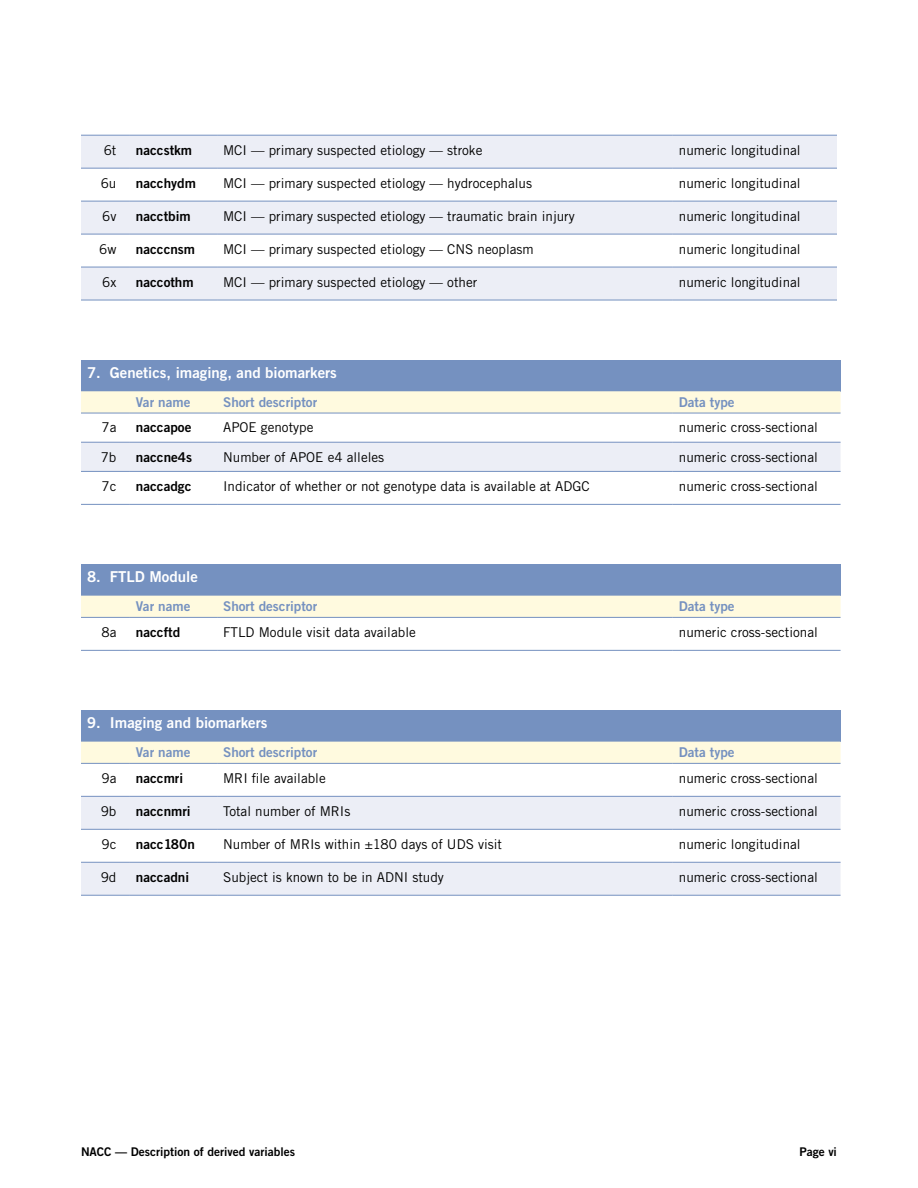
<style>
.page{position:relative;width:918px;height:1188px;background:#fff}
.page>*{position:absolute;margin:0;border:0;box-sizing:border-box;transform-origin:0 0}
.t1{font:15px "Trade Gothic LT Std Bd 2";color:#fff}
.t2{font:13.5px "Trade Gothic LT Std";color:#000}
.t3{font:13.5px "Trade Gothic LT Std Bd 2";color:#000}
.t4{font:13.5px "Trade Gothic LT Std Bd 2";color:#7591c0}
.t5{font:12px "Trade Gothic LT Std Bd 2";color:#000}
</style>
<div class="page">
<svg style="left:81px;top:136px;width:756px;height:164px;fill:#eceef6"></svg>
<hr style="left:81px;top:267px;width:49px;height:1px;background:#7591c0">
<hr style="left:130px;top:267px;width:87px;height:1px;background:#7591c0">
<hr style="left:217px;top:267px;width:456px;height:1px;background:#7591c0">
<hr style="left:673px;top:267px;width:164px;height:1px;background:#7591c0">
<hr style="left:81px;top:300px;width:49px;height:1px;background:#7591c0">
<hr style="left:130px;top:300px;width:87px;height:1px;background:#7591c0">
<hr style="left:217px;top:300px;width:456px;height:1px;background:#7591c0">
<hr style="left:673px;top:300px;width:164px;height:1px;background:#7591c0">
<hr style="left:81px;top:135px;width:49px;height:1px;background:#7591c0">
<hr style="left:130px;top:135px;width:87px;height:1px;background:#7591c0">
<hr style="left:217px;top:135px;width:456px;height:1px;background:#7591c0">
<hr style="left:673px;top:135px;width:164px;height:1px;background:#7591c0">
<hr style="left:81px;top:168px;width:49px;height:1px;background:#7591c0">
<hr style="left:130px;top:168px;width:87px;height:1px;background:#7591c0">
<hr style="left:217px;top:168px;width:456px;height:1px;background:#7591c0">
<hr style="left:673px;top:168px;width:164px;height:1px;background:#7591c0">
<hr style="left:81px;top:201px;width:49px;height:1px;background:#7591c0">
<hr style="left:130px;top:201px;width:87px;height:1px;background:#7591c0">
<hr style="left:217px;top:201px;width:456px;height:1px;background:#7591c0">
<hr style="left:673px;top:201px;width:164px;height:1px;background:#7591c0">
<hr style="left:81px;top:234px;width:49px;height:1px;background:#7591c0">
<hr style="left:130px;top:234px;width:87px;height:1px;background:#7591c0">
<hr style="left:217px;top:234px;width:456px;height:1px;background:#7591c0">
<hr style="left:673px;top:234px;width:164px;height:1px;background:#7591c0">
<div style="left:81px;top:360px;width:760px;height:31px;background:#7591c0"></div>
<svg style="left:81px;top:391px;width:760px;height:22px;background:#faf6dd"></svg>
<div style="left:81px;top:443px;width:760px;height:28px;background:#eceef6"></div>
<hr style="left:81px;top:471px;width:49px;height:1px;background:#7591c0">
<hr style="left:130px;top:471px;width:87px;height:1px;background:#7591c0">
<hr style="left:217px;top:471px;width:456px;height:1px;background:#7591c0">
<hr style="left:673px;top:471px;width:168px;height:1px;background:#7591c0">
<hr style="left:81px;top:504px;width:49px;height:1px;background:#7591c0">
<hr style="left:130px;top:504px;width:87px;height:1px;background:#7591c0">
<hr style="left:217px;top:504px;width:456px;height:1px;background:#7591c0">
<hr style="left:673px;top:504px;width:168px;height:1px;background:#7591c0">
<hr style="left:81px;top:442px;width:49px;height:1px;background:#7591c0">
<hr style="left:130px;top:442px;width:87px;height:1px;background:#7591c0">
<hr style="left:217px;top:442px;width:456px;height:1px;background:#7591c0">
<hr style="left:673px;top:442px;width:168px;height:1px;background:#7591c0">
<hr style="left:81px;top:413px;width:49px;height:1px;background:#7591c0">
<hr style="left:130px;top:413px;width:87px;height:1px;background:#7591c0">
<hr style="left:217px;top:413px;width:456px;height:1px;background:#7591c0">
<hr style="left:673px;top:413px;width:168px;height:1px;background:#7591c0">
<div style="left:81px;top:565px;width:760px;height:31px;background:#7591c0"></div>
<div style="left:81px;top:596px;width:760px;height:21px;background:#fffadf"></div>
<hr style="left:81px;top:617px;width:49px;height:1px;background:#7591c0">
<hr style="left:130px;top:617px;width:87px;height:1px;background:#7591c0">
<hr style="left:217px;top:617px;width:456px;height:1px;background:#7591c0">
<hr style="left:673px;top:617px;width:168px;height:1px;background:#7591c0">
<hr style="left:81px;top:650px;width:49px;height:1px;background:#7591c0">
<hr style="left:130px;top:650px;width:87px;height:1px;background:#7591c0">
<hr style="left:217px;top:650px;width:456px;height:1px;background:#7591c0">
<hr style="left:673px;top:650px;width:168px;height:1px;background:#7591c0">
<div style="left:81px;top:711px;width:760px;height:31px;background:#7591c0"></div>
<div style="left:81px;top:742px;width:760px;height:21px;background:#fffadf"></div>
<svg style="left:81px;top:797px;width:760px;height:98px;fill:#eceef6"></svg>
<hr style="left:81px;top:763px;width:49px;height:1px;background:#7591c0">
<hr style="left:130px;top:763px;width:87px;height:1px;background:#7591c0">
<hr style="left:217px;top:763px;width:456px;height:1px;background:#7591c0">
<hr style="left:673px;top:763px;width:168px;height:1px;background:#7591c0">
<hr style="left:81px;top:796px;width:49px;height:1px;background:#7591c0">
<hr style="left:130px;top:796px;width:87px;height:1px;background:#7591c0">
<hr style="left:217px;top:796px;width:456px;height:1px;background:#7591c0">
<hr style="left:673px;top:796px;width:168px;height:1px;background:#7591c0">
<hr style="left:81px;top:829px;width:49px;height:1px;background:#7591c0">
<hr style="left:130px;top:829px;width:87px;height:1px;background:#7591c0">
<hr style="left:217px;top:829px;width:456px;height:1px;background:#7591c0">
<hr style="left:673px;top:829px;width:168px;height:1px;background:#7591c0">
<hr style="left:81px;top:862px;width:49px;height:1px;background:#7591c0">
<hr style="left:130px;top:862px;width:87px;height:1px;background:#7591c0">
<hr style="left:217px;top:862px;width:456px;height:1px;background:#7591c0">
<hr style="left:673px;top:862px;width:168px;height:1px;background:#7591c0">
<hr style="left:81px;top:895px;width:49px;height:1px;background:#7591c0">
<hr style="left:130px;top:895px;width:87px;height:1px;background:#7591c0">
<hr style="left:217px;top:895px;width:456px;height:1px;background:#7591c0">
<hr style="left:673px;top:895px;width:168px;height:1px;background:#7591c0">
<p class="t2" style="left:104px;top:142px;width:14px">6t</p>
<p class="t3" style="left:136px;top:141px;width:58px">naccstkm</p>
<p class="t2" style="left:223px;top:142px;width:261px">MCI — primary suspected etiology — stroke</p>
<p class="t2" style="left:679px;top:142px;width:123px">numeric longitudinal</p>
<p class="t2" style="left:101px;top:175px;width:17px">6u</p>
<p class="t3" style="left:136px;top:174px;width:62px">nacchydm</p>
<p class="t2" style="left:223px;top:175px;width:310px">MCI — primary suspected etiology — hydrocephalus</p>
<p class="t2" style="left:679px;top:175px;width:123px">numeric longitudinal</p>
<p class="t2" style="left:102px;top:208px;width:16px">6v</p>
<p class="t3" style="left:136px;top:207px;width:56px">nacctbim</p>
<p class="t2" style="left:223px;top:208px;width:353px">MCI — primary suspected etiology — traumatic brain injury</p>
<p class="t2" style="left:679px;top:208px;width:123px">numeric longitudinal</p>
<p class="t2" style="left:99px;top:241px;width:19px">6w</p>
<p class="t3" style="left:136px;top:240px;width:61px">nacccnsm</p>
<p class="t2" style="left:223px;top:241px;width:312px">MCI — primary suspected etiology — CNS neoplasm</p>
<p class="t2" style="left:679px;top:241px;width:123px">numeric longitudinal</p>
<p class="t2" style="left:102px;top:274px;width:16px">6x</p>
<p class="t3" style="left:136px;top:273px;width:59px">naccothm</p>
<p class="t2" style="left:223px;top:274px;width:256px">MCI — primary suspected etiology — other</p>
<p class="t2" style="left:679px;top:274px;width:123px">numeric longitudinal</p>
<p class="t1" style="left:87px;top:363px;width:251px">7. Genetics, imaging, and biomarkers</p>
<p class="t4" style="left:136px;top:394px;width:56px">Var name</p>
<p class="t4" style="left:223px;top:394px;width:96px">Short descriptor</p>
<p class="t4" style="left:679px;top:394px;width:57px">Data type</p>
<p class="t2" style="left:101px;top:420px;width:16px">7a</p>
<p class="t3" style="left:136px;top:419px;width:57px">naccapoe</p>
<p class="t2" style="left:223px;top:420px;width:92px">APOE genotype</p>
<p class="t2" style="left:679px;top:420px;width:141px">numeric cross-sectional</p>
<p class="t2" style="left:101px;top:449px;width:17px">7b</p>
<p class="t3" style="left:136px;top:448px;width:58px">naccne4s</p>
<p class="t2" style="left:223px;top:449px;width:163px">Number of APOE e4 alleles</p>
<p class="t2" style="left:679px;top:449px;width:141px">numeric cross-sectional</p>
<p class="t2" style="left:101px;top:478px;width:16px">7c</p>
<p class="t3" style="left:136px;top:478px;width:57px">naccadgc</p>
<p class="t2" style="left:223px;top:478px;width:368px">Indicator of whether or not genotype data is available at ADGC</p>
<p class="t2" style="left:679px;top:478px;width:141px">numeric cross-sectional</p>
<p class="t1" style="left:87px;top:567px;width:112px">8. FTLD Module</p>
<p class="t4" style="left:136px;top:598px;width:56px">Var name</p>
<p class="t4" style="left:223px;top:598px;width:96px">Short descriptor</p>
<p class="t4" style="left:679px;top:598px;width:57px">Data type</p>
<p class="t2" style="left:101px;top:624px;width:16px">8a</p>
<p class="t3" style="left:136px;top:624px;width:46px">naccftd</p>
<p class="t2" style="left:223px;top:624px;width:194px">FTLD Module visit data available</p>
<p class="t2" style="left:679px;top:624px;width:141px">numeric cross-sectional</p>
<p class="t1" style="left:87px;top:713px;width:182px">9. I maging and biomarkers</p>
<p class="t4" style="left:136px;top:744px;width:56px">Var name</p>
<p class="t4" style="left:223px;top:744px;width:96px">Short descriptor</p>
<p class="t4" style="left:679px;top:744px;width:57px">Data type</p>
<p class="t2" style="left:101px;top:770px;width:16px">9a</p>
<p class="t3" style="left:136px;top:770px;width:49px">naccmri</p>
<p class="t2" style="left:223px;top:770px;width:104px">MRI file available</p>
<p class="t2" style="left:679px;top:770px;width:141px">numeric cross-sectional</p>
<p class="t2" style="left:101px;top:803px;width:17px">9b</p>
<p class="t3" style="left:136px;top:803px;width:56px">naccnmri</p>
<p class="t2" style="left:223px;top:803px;width:129px">Total number of MRIs</p>
<p class="t2" style="left:679px;top:803px;width:141px">numeric cross-sectional</p>
<p class="t2" style="left:101px;top:836px;width:16px">9c</p>
<p class="t3" style="left:136px;top:836px;width:60px">nacc180n</p>
<p class="t2" style="left:223px;top:836px;width:280px">Number of MRIs within ±180 days of UDS visit</p>
<p class="t2" style="left:679px;top:836px;width:123px">numeric longitudinal</p>
<p class="t2" style="left:101px;top:869px;width:17px">9d</p>
<p class="t3" style="left:136px;top:869px;width:55px">naccadni</p>
<p class="t2" style="left:223px;top:869px;width:222px">Subject is known to be in ADNI study</p>
<p class="t2" style="left:679px;top:869px;width:141px">numeric cross-sectional</p>
<p class="t5" style="left:81px;top:1144px;width:216px">NACC — Description of derived variables</p>
<p class="t5" style="left:799px;top:1144px;width:39px">Page vi</p>
</div>
